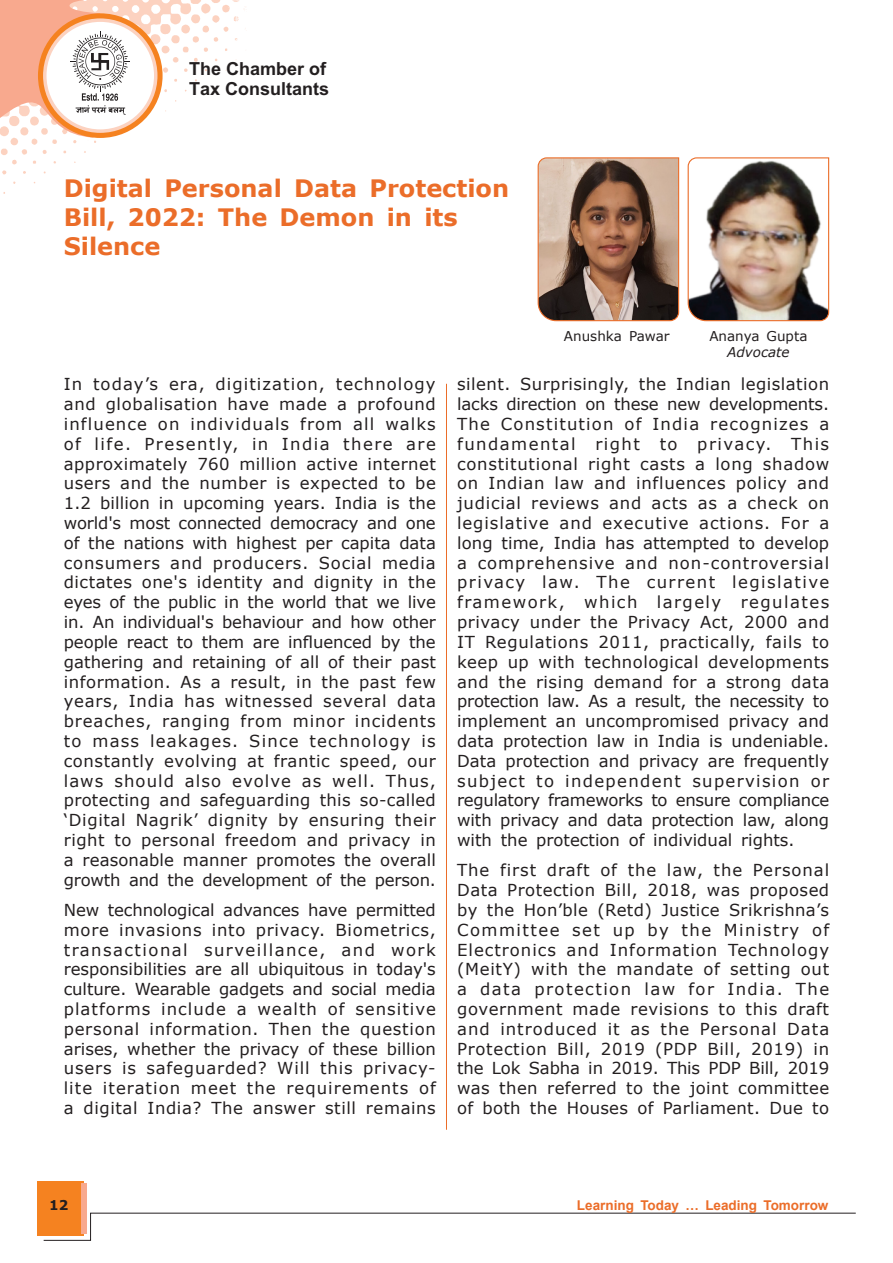
<style>
.page{position:relative;width:893px;height:1263px;background:#fff}
.page>*{position:absolute;margin:0;border:0;box-sizing:border-box;transform-origin:0 0}
.heading{font:700 24px/28.8px "Verdana";color:#eb6d29}
.t1{font:700 18px/20.1px "Arial Greek";color:#231f20}
.body_text{font:16.5px/19.8px "Verdana";letter-spacing:.005em;color:#231f20;text-align:justify}
.body_text-2{font:13.5px/16.2px "Verdana";color:#231f20;text-align:center}
.t2{font:700 13.5px "Arial";color:#eb6d29}
.t3{font:700 13.5px "Verdana";color:#231f20}
.s1{font-style:italic}
</style>
<div class="page">
<img style="left:1px;top:0;width:245px;height:194px">
<svg style="left:38px;top:13px;width:125px;height:125px"></svg>
<div style="left:43px;top:18px;width:114px;height:115px;background:#fcd2c0;border-radius:50%"></div>
<div style="left:47px;top:22px;width:107px;height:107px;background:#fff;border-radius:50%"></div>
<svg style="left:0;top:0;width:130px;height:138px"></svg>
<div style="left:37px;top:1181px;width:47px;height:55px;background:#f58220"></div>
<div style="left:82px;top:1183px;width:5px;height:51px;background:#f8a98e"></div>
<svg style="left:43px;top:1212px;width:813px;height:29px"></svg>
<hr style="left:446px;top:384px;width:1px;height:746px;background:#eb6d29">
<img style="left:687px;top:157px;width:143px;height:165px">
<svg style="left:537px;top:157px;width:143px;height:165px;background:#937463"></svg>
<p class="t1" style="left:189px;top:59px;width:141px">The Chamber of<br>Tax Consultants</p>
<p class="heading" style="left:64px;top:173px;width:447px">Digital Personal Data Protection<br>Bill, 2022: The Demon in its<br>Silence</p>
<p class="body_text-2" style="left:564px;top:328px;width:107px">Anushka Pawar</p>
<p class="body_text-2" style="left:709px;top:328px;width:100px">Ananya Gupta<br><span class="s1">Advocate</span></p>
<p class="body_text" style="left:64px;top:374px;width:374px">In today’s era, digitization, technology and globalisation have made a profound influence on individuals from all walks of life. Presently, in India there are approximately 760 million active internet users and the number is expected to be 1.2 billion in upcoming years. India is the world's most connected democracy and one of the nations with highest per capita data consumers and producers. Social media dictates one's identity and dignity in the eyes of the public in the world that we live in. An individual's behaviour and how other people react to them are influenced by the gathering and retaining of all of their past information. As a result, in the past few years, India has witnessed several data breaches, ranging from minor incidents to mass leakages. Since technology is constantly evolving at frantic speed, our laws should also evolve as well. Thus, protecting and safeguarding this so-called ‘Digital Nagrik’ dignity by ensuring their right to personal freedom and privacy in a reasonable manner promotes the overall growth and the development of the person.</p>
<p class="body_text" style="left:64px;top:900px;width:374px">New technological advances have permitted more invasions into privacy. Biometrics, transactional surveillance, and work responsibilities are all ubiquitous in today's culture. Wearable gadgets and social media platforms include a wealth of sensitive personal information. Then the question arises, whether the privacy of these billion users is safeguarded? Will this privacy&shy;lite iteration meet the requirements of a digital India? The answer still remains</p>
<p class="body_text" style="left:457px;top:374px;width:374px">silent. Surprisingly, the Indian legislation lacks direction on these new developments.<br>The Constitution of India recognizes a fundamental right to privacy. This constitutional right casts a long shadow on Indian law and influences policy and judicial reviews and acts as a check on legislative and executive actions. For a long time, India has attempted to develop a comprehensive and non-controversial privacy law. The current legislative framework, which largely regulates privacy under the Privacy Act, 2000 and IT Regulations 2011, practically, fails to keep up with technological developments and the rising demand for a strong data protection law. As a result, the necessity to implement an uncompromised privacy and data protection law in India is undeniable.<br>Data protection and privacy are frequently subject to independent supervision or regulatory frameworks to ensure compliance with privacy and data protection law, along with the protection of individual rights.</p>
<p class="body_text" style="left:457px;top:860px;width:374px">The first draft of the law, the Personal Data Protection Bill, 2018, was proposed by the Hon’ble (Retd) Justice Srikrishna’s Committee set up by the Ministry of Electronics and Information Technology (MeitY) with the mandate of setting out a data protection law for India. The government made revisions to this draft and introduced it as the Personal Data Protection Bill, 2019 (PDP Bill, 2019) in the Lok Sabha in 2019. This PDP Bill, 2019 was then referred to the joint committee of both the Houses of Parliament. Due to</p>
<p class="t3" style="left:49px;top:1195px;width:21px">12</p>
<p class="t2" style="left:577px;top:1196px;width:253px">Learning Today … Leading Tomorrow</p>
</div>
